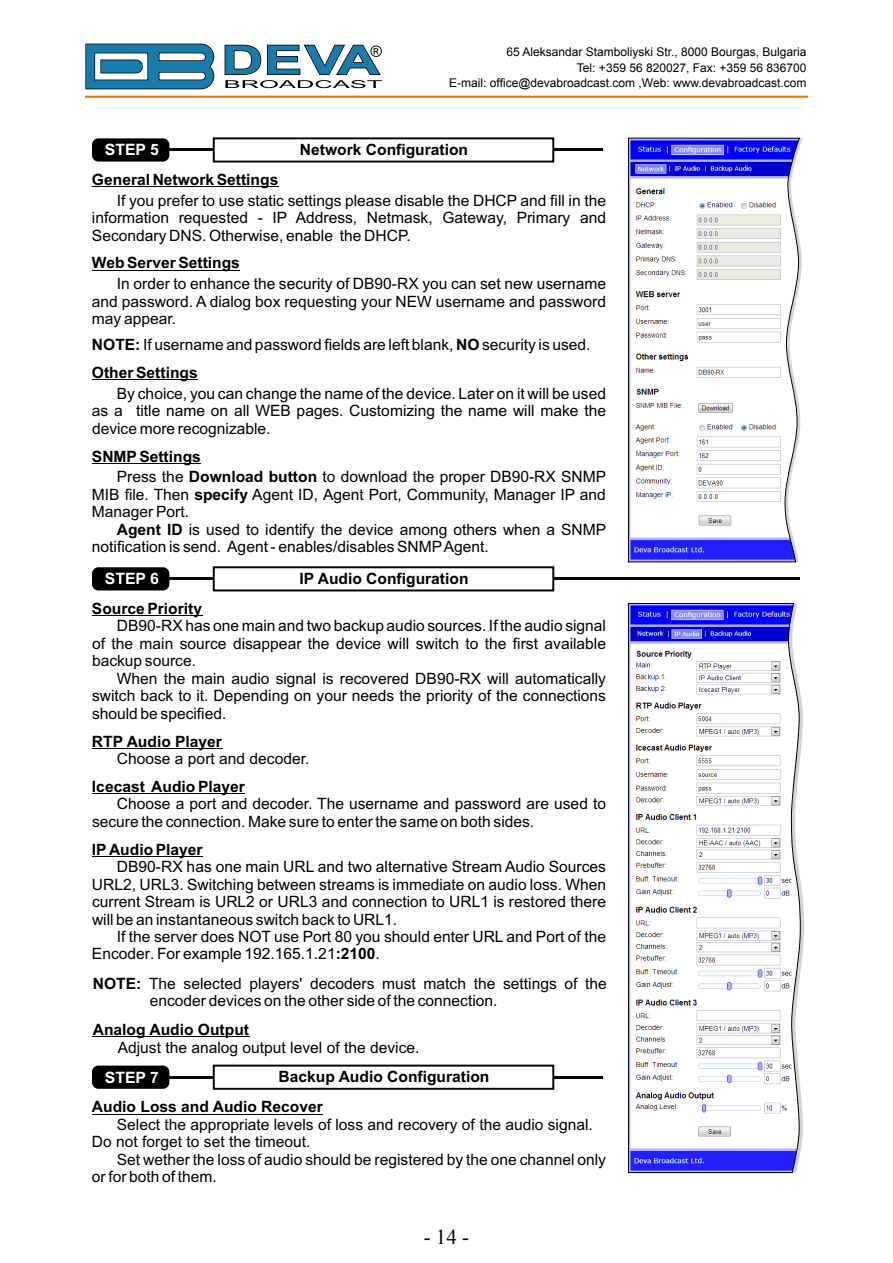
<style>
.page{position:relative;width:893px;height:1263px;background:#fff}
.page>*{position:absolute;margin:0;border:0;box-sizing:border-box;transform-origin:0 0}
.t1{font:21px "Times New Roman";color:#000}
.t2{font:15.6px/17.4px "Arial";color:#000}
.t3{font:700 15.6px "Arial";color:#000}
.t4{font:700 15.6px "Arial";color:#fff}
.t5{font:12px/16.5px "Arial";color:#000;text-align:right}
.s1{font-weight:700}
</style>
<div class="page">
<svg style="left:85px;top:43px;width:130px;height:47px"></svg>
<svg style="left:224px;top:44px;width:158px;height:44px"></svg>
<hr style="left:85px;top:96px;width:723px;height:2px;background:#ec7405">
<hr style="left:164px;top:577px;width:636px;height:3px;background:#000">
<div style="left:92px;top:567px;width:77px;height:23px;background:#000;border-radius:6px"></div>
<hr style="left:165px;top:1076px;width:437px;height:2px;background:#000">
<div style="left:92px;top:1065px;width:77px;height:24px;background:#000;border-radius:6px"></div>
<hr style="left:165px;top:149px;width:437px;height:2px;background:#000">
<div style="left:92px;top:138px;width:77px;height:24px;background:#000;border-radius:6px"></div>
<hr style="left:92px;top:186px;width:125px;height:1px;background:#000">
<hr style="left:227px;top:186px;width:51px;height:1px;background:#000">
<svg style="left:92px;top:856px;width:17px;height:1px"></svg>
<hr style="left:156px;top:856px;width:47px;height:1px;background:#000">
<hr style="left:109px;top:856px;width:47px;height:1px;background:#000">
<hr style="left:92px;top:463px;width:109px;height:1px;background:#000">
<hr style="left:92px;top:270px;width:35px;height:1px;background:#000">
<hr style="left:138px;top:270px;width:40px;height:1px;background:#000">
<hr style="left:189px;top:270px;width:51px;height:1px;background:#000">
<hr style="left:92px;top:615px;width:110px;height:1px;background:#000">
<hr style="left:92px;top:379px;width:106px;height:1px;background:#000">
<hr style="left:92px;top:748px;width:130px;height:1px;background:#000">
<hr style="left:92px;top:793px;width:153px;height:1px;background:#000">
<hr style="left:92px;top:1114px;width:231px;height:1px;background:#000">
<hr style="left:93px;top:1036px;width:105px;height:1px;background:#000">
<hr style="left:198px;top:1036px;width:51px;height:1px;background:#000">
<svg style="left:628px;top:603px;width:173px;height:570px"></svg>
<svg style="left:628px;top:137px;width:173px;height:426px"></svg>
<div style="left:213px;top:137px;width:341px;height:26px;background:#fff;border:2px solid #000"></div>
<div style="left:213px;top:566px;width:341px;height:25px;background:#fff;border:2px solid #000"></div>
<div style="left:213px;top:1065px;width:341px;height:25px;background:#fff;border:2px solid #000"></div>
<p class="t5" style="left:506px;top:43px;width:302px">65 Aleksandar Stamboliyski Str., 8000 Bourgas, Bulgaria<br>Tel: +359 56 820027, Fax: +359 56 836700</p>
<p class="t5" style="left:449px;top:74px;width:359px">E-mail: office@devabroadcast.com ,Web: www.devabroadcast.com</p>
<p class="t4" style="left:105px;top:141px;width:56px">STEP 5</p>
<p class="t3" style="left:300px;top:140px;width:170px">Network Configuration</p>
<p class="t2" style="left:117px;top:171px;width:491px;line-height:20.9px;text-indent:-25px"><span class="s1">General Network Settings<br></span>If you prefer to use static settings please disable the DHCP and fill in the</p>
<p class="t2" style="left:92px;top:211px;width:516px">information requested - IP Address, Netmask, Gateway, Primary and<br>Secondary DNS. Otherwise, enable the DHCP.</p>
<p class="t3" style="left:92px;top:254px;width:149px">Web Server ettings</p>
<p class="t2" style="left:117px;top:254px;width:491px;line-height:20.9px;text-indent:62px"><span class="s1">S<br></span>In order to enhance the security of DB90-RX you can set new username</p>
<p class="t2" style="left:92px;top:294px;width:516px">and password. A dialog box requesting your NEW username and password may appear.</p>
<p class="t2" style="left:92px;top:338px;width:500px"><span class="s1">NOTE:</span> If username and password fields are left blank, <span class="s1">NO</span> security is used.</p>
<p class="t2" style="left:117px;top:363px;width:491px;line-height:20.9px;text-indent:-25px"><span class="s1">Other Settings<br></span>By choice, you can change the name of the device. Later on it will be used</p>
<p class="t2" style="left:92px;top:403px;width:516px">as a title name on all WEB pages. Customizing the name will make the device more recognizable.</p>
<p class="t2" style="left:117px;top:447px;width:491px;line-height:20.9px;text-indent:-25px"><span class="s1">SNMPSettings<br></span>Press the <span class="s1">Download button</span> to download the proper DB90-RX SNMP</p>
<p class="t2" style="left:92px;top:487px;width:516px">MIB file. Then <span class="s1">specify</span> Agent ID, Agent Port, Community, Manager IP and</p>
<p class="t2" style="left:92px;top:505px;width:99px">Manager Port.</p>
<p class="t2" style="left:117px;top:522px;width:491px"><span class="s1">Agent ID</span> is used to identify the device among others when a SNMP</p>
<p class="t2" style="left:92px;top:539px;width:398px">notification is send. Agent - enables/disables SNMPAgent.</p>
<p class="t4" style="left:105px;top:570px;width:56px">STEP 6</p>
<p class="t3" style="left:300px;top:569px;width:171px">IP Audio Configuration</p>
<p class="t3" style="left:92px;top:599px;width:112px">Source Priority</p>
<p class="t2" style="left:117px;top:619px;width:491px">DB90-RX has one main and two backup audio sources. If the audio signal</p>
<p class="t2" style="left:92px;top:636px;width:516px">of the main source disappear the device will switch to the first available</p>
<p class="t2" style="left:92px;top:653px;width:106px">backup source.</p>
<p class="t2" style="left:117px;top:671px;width:491px">When the main audio signal is recovered DB90-RX will automatically</p>
<p class="t2" style="left:92px;top:688px;width:516px">switch back to it. Depending on your needs the priority of the connections</p>
<p class="t2" style="left:92px;top:706px;width:136px">should be specified.</p>
<p class="t2" style="left:117px;top:734px;width:194px;text-indent:-25px"><span class="s1">RTP Audio Player<br></span>Choose a port and decoder.</p>
<p class="t3" style="left:92px;top:777px;width:154px">Icecast Audio Player</p>
<p class="t2" style="left:117px;top:796px;width:491px">Choose a port and decoder. The username and password are used to</p>
<p class="t2" style="left:92px;top:814px;width:444px">secure the connection. Make sure to enter the same on both sides.</p>
<p class="t3" style="left:92px;top:840px;width:112px">IP Audio Player</p>
<p class="t2" style="left:117px;top:859px;width:491px">DB90-RX has one main URL and two alternative Stream Audio Sources</p>
<p class="t2" style="left:92px;top:877px;width:516px">URL2, URL3. Switching between streams is immediate on audio loss. When</p>
<p class="t2" style="left:92px;top:894px;width:516px">current Stream is URL2 or URL3 and connection to URL1 is restored there</p>
<p class="t2" style="left:92px;top:912px;width:307px">will be an instantaneous switch back to URL1.</p>
<p class="t2" style="left:117px;top:929px;width:491px">If the server does NOT use Port 80 you should enter URL and Port of the</p>
<p class="t2" style="left:92px;top:947px;width:289px">Encoder. For example 192.165.1.21<span class="s1">:2100</span>.</p>
<p class="t2" style="left:150px;top:976px;width:459px;text-indent:-57px"><span class="s1">NOTE:</span> The selected players' decoders must match the settings of the encoder devices on the other side of the connection.</p>
<p class="t2" style="left:118px;top:1022px;width:303px;text-indent:-25px"><span class="s1">Analog Audio Output<br></span>Adjust the analog output level of the device.</p>
<p class="t4" style="left:105px;top:1068px;width:56px">STEP 7</p>
<p class="t3" style="left:279px;top:1067px;width:212px">Backup Audio Configuration</p>
<p class="t3" style="left:92px;top:1098px;width:232px">Audio Loss and Audio Recover</p>
<p class="t2" style="left:117px;top:1117px;width:478px">Select the appropriate levels of loss and recovery of the audio signal.</p>
<p class="t2" style="left:92px;top:1134px;width:220px">Do not forget to set the timeout.</p>
<p class="t2" style="left:117px;top:1152px;width:491px">Set wether the loss of audio should be registered by the one channel only</p>
<p class="t2" style="left:92px;top:1169px;width:126px">or for both of them.</p>
<h1 class="t1" style="left:424px;top:1222px;width:47px">- 14 -</h1>
</div>
